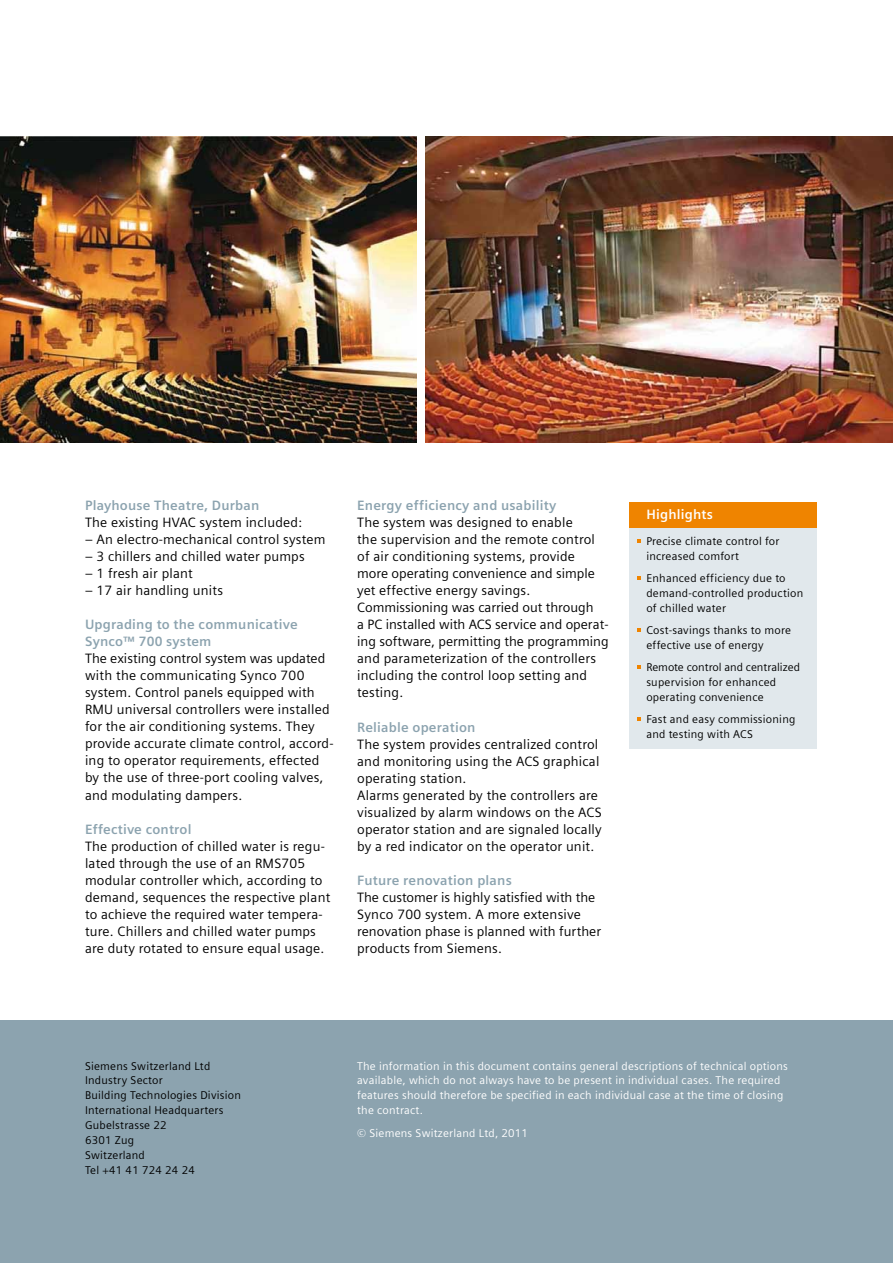
<style>
.page{position:relative;width:893px;height:1263px;background:#fff}
.page>*{position:absolute;margin:0;border:0;box-sizing:border-box;transform-origin:0 0}
.t1{font:13.5px/17px "Siemens Sans";letter-spacing:.015em;color:#000}
.t2{font:700 13.5px/17px "Siemens Sans";letter-spacing:.015em;color:#8ca3af}
.t3{font:700 13.5px "Siemens Sans";letter-spacing:.015em;color:#fff}
.t4{font:11.25px/14.9px "Siemens Sans";letter-spacing:.02em;color:#000}
.t5{font:11.25px/14.9px "Siemens Sans";letter-spacing:.02em;color:#fff}
</style>
<div class="page">
<div style="left:0;top:1020px;width:893px;height:243px;background:#8ca3af"></div>
<div style="left:629px;top:502px;width:187px;height:247px;background:#e1e8ec"></div>
<svg style="left:638px;top:628px;width:3px;height:4px"></svg>
<div style="left:629px;top:502px;width:187px;height:25px;background:#ef8400"></div>
<img style="left:0;top:136px;width:417px;height:306px">
<img style="left:425px;top:136px;width:468px;height:306px">
<p class="t2" style="left:85px;top:497px;width:176px">Playhouse Theatre, Durban</p>
<p class="t1" style="left:85px;top:514px;width:219px">The existing HVAC system included:</p>
<p class="t1" style="left:85px;top:531px;width:242px">– An electro-mechanical control system</p>
<p class="t1" style="left:85px;top:548px;width:221px">– 3 chillers and chilled water pumps</p>
<p class="t1" style="left:85px;top:565px;width:109px">– 1 fresh air plant</p>
<p class="t1" style="left:85px;top:582px;width:140px">– 17 air handling units</p>
<p class="t2" style="left:85px;top:616px;width:214px">Upgrading to the communicative<br>Synco™ 700 system</p>
<p class="t1" style="left:85px;top:650px;width:250px">The existing control system was updated with the communicating Synco 700 system. Control panels equipped with RMU universal controllers were installed for the air conditioning systems. They provide accurate climate control, accord&shy;ing to operator requirements, effected by the use of three-port cooling valves, and modulating dampers.</p>
<p class="t2" style="left:85px;top:820px;width:108px">Effective control</p>
<p class="t1" style="left:85px;top:837px;width:247px">The production of chilled water is regu&shy;lated through the use of an RMS705 modular controller which, according to demand, sequences the respective plant to achieve the required water tempera&shy;ture. Chillers and chilled water pumps are duty rotated to ensure equal usage.</p>
<p class="t2" style="left:357px;top:497px;width:201px">Energy efficiency and usability</p>
<p class="t1" style="left:357px;top:514px;width:253px">The system was designed to enable<br>the supervision and the remote control of air conditioning systems, provide more operating convenience and simple yet effective energy savings.<br>Commissioning was carried out through<br>a PC installed with ACS service and operat&shy;ing software, permitting the programming and parameterization of the controllers including the control loop setting and testing.</p>
<p class="t2" style="left:357px;top:718px;width:120px">Reliable operation</p>
<p class="t1" style="left:357px;top:735px;width:246px">The system provides centralized control and monitoring using the ACS graphical operating station.<br>Alarms generated by the controllers are visualized by alarm windows on the ACS operator station and are signaled locally by a red indicator on the operator unit.</p>
<p class="t2" style="left:357px;top:871px;width:156px">Future renovation plans</p>
<p class="t1" style="left:357px;top:888px;width:245px">The customer is highly satisfied with the Synco 700 system. A more extensive renovation phase is planned with further products from Siemens.</p>
<p class="t3" style="left:646px;top:506px;width:68px">Highlights</p>
<p class="t4" style="left:646px;top:533px;width:135px">Precise climate control for increased comfort</p>
<p class="t4" style="left:646px;top:571px;width:158px">Enhanced efficiency due to demand-controlled production of chilled water</p>
<p class="t4" style="left:646px;top:623px;width:146px">Cost-savings thanks to more effective use of energy</p>
<p class="t4" style="left:646px;top:660px;width:155px">Remote control and centralized supervision for enhanced operating convenience</p>
<p class="t4" style="left:646px;top:712px;width:151px">Fast and easy commissioning and testing with ACS</p>
<p class="t4" style="left:85px;top:1058px;width:157px">Siemens Switzerland Ltd<br>Industry Sector<br>Building Technologies Division<br>International Headquarters<br>Gubelstrasse 22<br>6301 Zug<br>Switzerland<br>Tel +41 41 724 24 24</p>
<p class="t5" style="left:357px;top:1058px;width:432px">The information in this document contains general descriptions of technical options available, which do not always have to be present in individual cases. The required features should therefore be specified in each individual case at the time of closing the contract.</p>
<p class="t5" style="left:357px;top:1125px;width:172px">© Siemens Switzerland Ltd, 2011</p>
</div>
